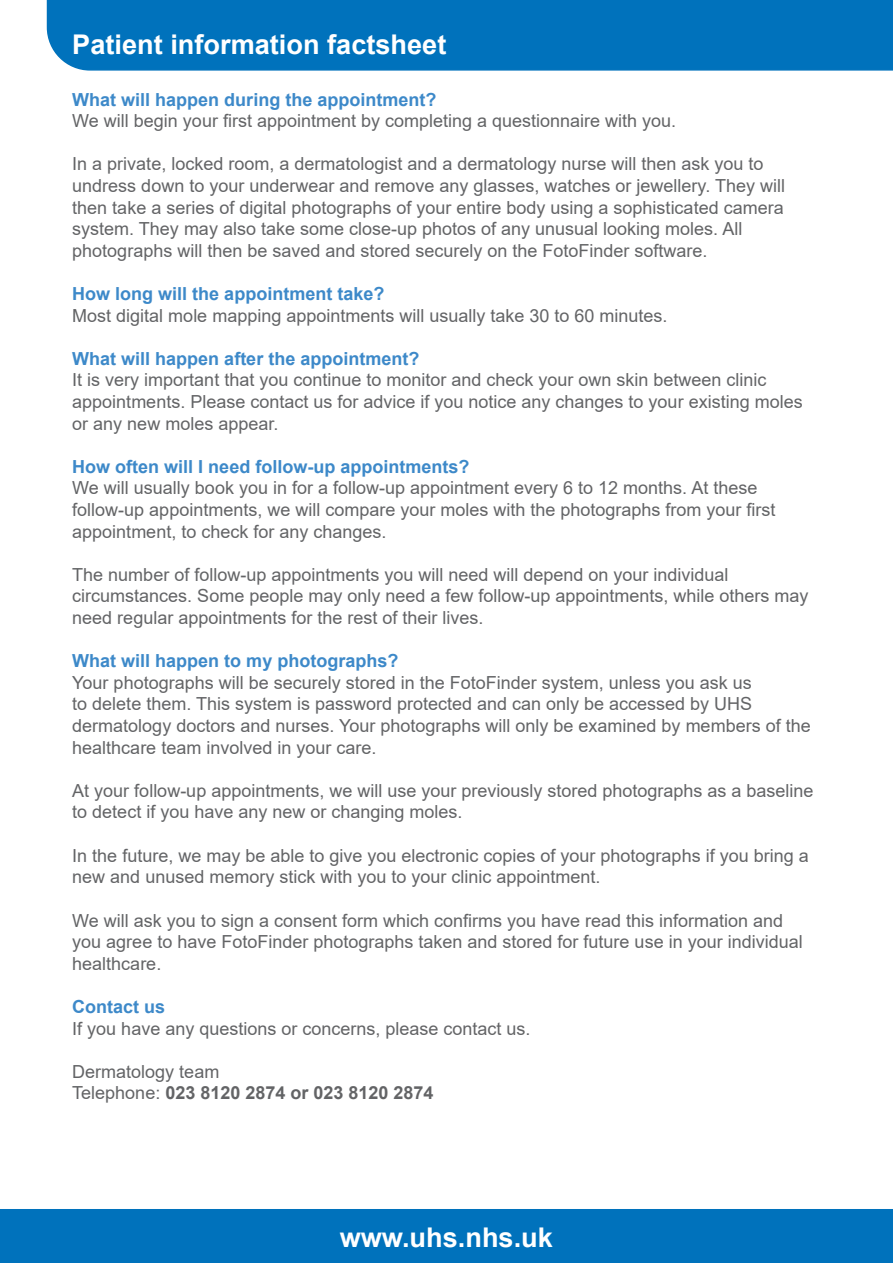
<style>
.page{position:relative;width:893px;height:1263px;background:#fff}
.page>*{position:absolute;margin:0;border:0;box-sizing:border-box;transform-origin:0 0}
.t1{font:700 27.15px "Arial";color:#fff}
.t2{font:18px/21.6px "Arial";color:#636466}
.t3{font:700 18px "Arial";color:#3d89c9}
.s1{font-weight:700}
</style>
<div class="page">
<div style="left:0;top:1209px;width:893px;height:54px;background:#0072bc"></div>
<div style="left:46px;top:0;width:847px;height:71px;background:#0072bc"></div>
<h1 class="t1" style="left:72px;top:25px;width:376px">Patient information factsheet</h1>
<p class="t3" style="left:72px;top:87px;width:366px">What will happen during the appointment?</p>
<p class="t2" style="left:72px;top:110px;width:605px">We will begin your first appointment by completing a questionnaire with you.</p>
<p class="t2" style="left:72px;top:153px;width:714px">In a private, locked room, a dermatologist and a dermatology nurse will then ask you to undress down to your underwear and remove any glasses, watches or jewellery. They will then take a series of digital photographs of your entire body using a sophisticated camera system. They may also take some close-up photos of any unusual looking moles. All photographs will then be saved and stored securely on the FotoFinder software.</p>
<p class="t3" style="left:72px;top:281px;width:314px">How long will the appointment take?</p>
<p class="t2" style="left:72px;top:304px;width:597px">Most digital mole mapping appointments will usually take 30 to 60 minutes.</p>
<p class="t3" style="left:72px;top:346px;width:349px">What will happen after the appointment?</p>
<p class="t2" style="left:72px;top:369px;width:732px">It is very important that you continue to monitor and check your own skin between clinic appointments. Please contact us for advice if you notice any changes to your existing moles or any new moles appear.</p>
<p class="t3" style="left:72px;top:454px;width:399px">How often will I need follow-up appointments?</p>
<p class="t2" style="left:72px;top:477px;width:705px">We will usually book you in for a follow-up appointment every 6 to 12 months. At these follow-up appointments, we will compare your moles with the photographs from your first appointment, to check for any changes.</p>
<p class="t2" style="left:72px;top:564px;width:738px">The number of follow-up appointments you will need will depend on your individual circumstances. Some people may only need a few follow-up appointments, while others may need regular appointments for the rest of their lives.</p>
<p class="t3" style="left:72px;top:648px;width:328px">What will happen to my photographs?</p>
<p class="t2" style="left:72px;top:672px;width:740px">Your photographs will be securely stored in the FotoFinder system, unless you ask us<br>to delete them. This system is password protected and can only be accessed by UHS dermatology doctors and nurses. Your photographs will only be examined by members of the healthcare team involved in your care.</p>
<p class="t2" style="left:72px;top:780px;width:743px">At your follow-up appointments, we will use your previously stored photographs as a baseline to detect if you have any new or changing moles.</p>
<p class="t2" style="left:72px;top:844px;width:738px">In the future, we may be able to give you electronic copies of your photographs if you bring a new and unused memory stick with you to your clinic appointment.</p>
<p class="t2" style="left:72px;top:909px;width:732px">We will ask you to sign a consent form which confirms you have read this information and you agree to have FotoFinder photographs taken and stored for future use in your individual healthcare.</p>
<p class="t3" style="left:72px;top:994px;width:95px">Contact us</p>
<p class="t2" style="left:72px;top:1017px;width:460px">If you have any questions or concerns, please contact us.</p>
<p class="t2" style="left:72px;top:1060px;width:363px">Dermatology team<br>Telephone: <span class="s1">023 8120 2874 or 023 8120 2874</span></p>
<h1 class="t1" style="left:340px;top:1218px;width:215px">www.uhs.nhs.uk</h1>
</div>
